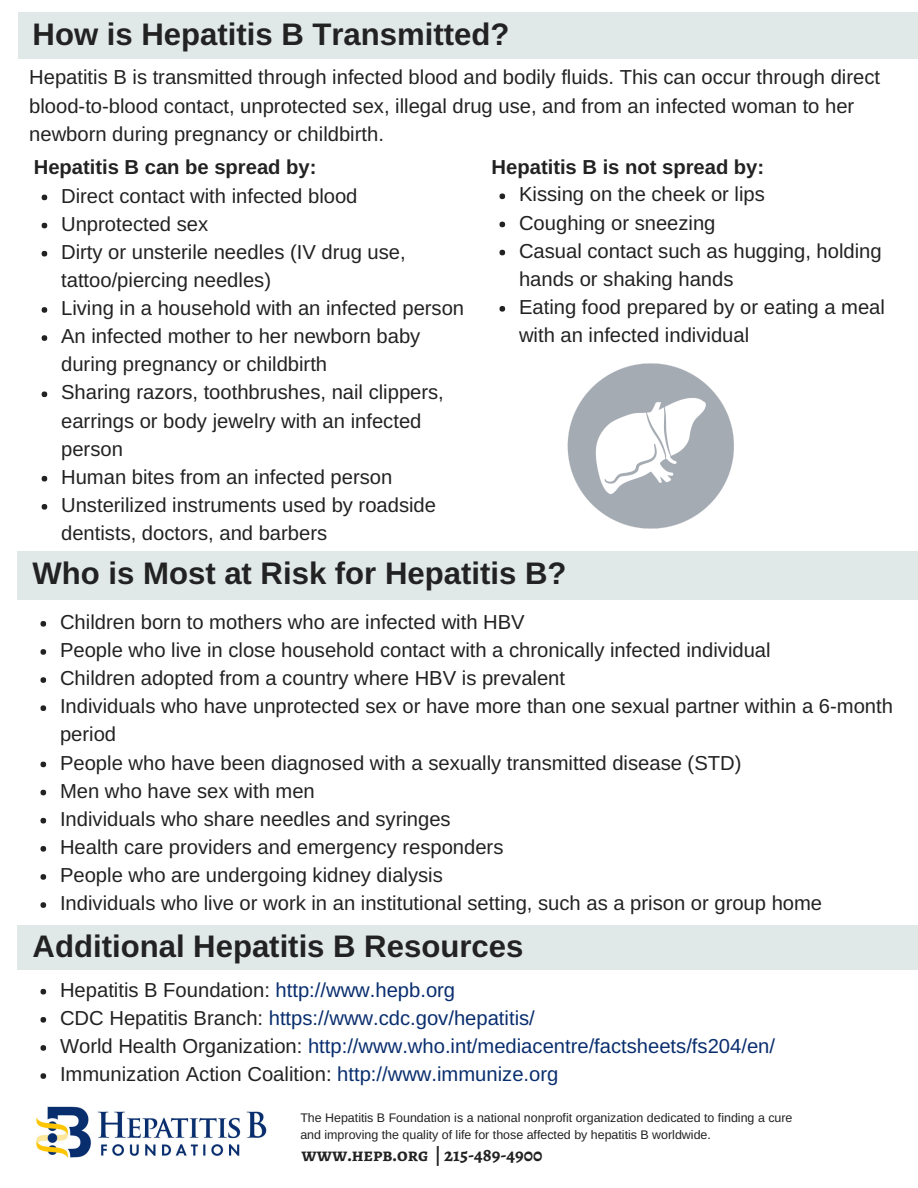
<style>
.page{position:relative;width:918px;height:1188px;background:#fff}
.page>*{position:absolute;margin:0;border:0;box-sizing:border-box;transform-origin:0 0}
.t1{font:700 31.2px "Arimo";color:#222}
.t2{font:20.25px/28.2px "Arimo";color:#222}
.t3{font:20.25px/28.2px "Arimo";color:#092e6e}
.t4{font:700 20.25px "Arimo";color:#222}
.t5{font:700 18.75px "Alegreya SC";color:#222}
.t6{font:12.45px/16.8px "Arimo";color:#222}
.s1{color:#222}
</style>
<div class="page">
<div style="left:17px;top:551px;width:901px;height:49px;background:#e1e8e8"></div>
<svg style="left:40px;top:621px;width:6px;height:6px"></svg>
<svg style="left:40px;top:649px;width:6px;height:6px"></svg>
<svg style="left:40px;top:677px;width:6px;height:6px"></svg>
<svg style="left:40px;top:705px;width:6px;height:6px"></svg>
<svg style="left:40px;top:762px;width:6px;height:5px"></svg>
<svg style="left:40px;top:790px;width:6px;height:5px"></svg>
<svg style="left:40px;top:818px;width:6px;height:6px"></svg>
<svg style="left:40px;top:846px;width:6px;height:6px"></svg>
<svg style="left:40px;top:874px;width:6px;height:6px"></svg>
<svg style="left:40px;top:902px;width:6px;height:6px"></svg>
<div style="left:18px;top:12px;width:900px;height:46px;background:#e1e8e8"></div>
<img style="left:36px;top:1106px;width:231px;height:53px">
<img style="left:567px;top:363px;width:167px;height:166px">
<div style="left:17px;top:925px;width:901px;height:45px;background:#e1e8e8"></div>
<svg style="left:40px;top:989px;width:6px;height:5px"></svg>
<svg style="left:40px;top:1017px;width:6px;height:6px"></svg>
<svg style="left:40px;top:1045px;width:6px;height:6px"></svg>
<svg style="left:40px;top:1073px;width:6px;height:6px"></svg>
<svg style="left:42px;top:195px;width:5px;height:5px"></svg>
<svg style="left:42px;top:223px;width:5px;height:5px"></svg>
<svg style="left:42px;top:251px;width:5px;height:5px"></svg>
<svg style="left:42px;top:307px;width:5px;height:6px"></svg>
<svg style="left:42px;top:335px;width:5px;height:6px"></svg>
<svg style="left:42px;top:392px;width:5px;height:5px"></svg>
<svg style="left:42px;top:476px;width:5px;height:6px"></svg>
<svg style="left:42px;top:504px;width:5px;height:6px"></svg>
<svg style="left:499px;top:194px;width:6px;height:5px"></svg>
<svg style="left:499px;top:222px;width:6px;height:5px"></svg>
<svg style="left:499px;top:250px;width:6px;height:5px"></svg>
<svg style="left:499px;top:306px;width:6px;height:6px"></svg>
<h1 class="t1" style="left:33px;top:17px;width:478px">How is Hepatitis B Transmitted?</h1>
<p class="t2" style="left:29px;top:63px;width:852px">Hepatitis B is transmitted through infected blood and bodily fluids. This can occur through direct blood-to-blood contact, unprotected sex, illegal drug use, and from an infected woman to her newborn during pregnancy or childbirth.</p>
<p class="t4" style="left:34px;top:156px;width:284px">Hepatitis B can be spread by:</p>
<p class="t4" style="left:492px;top:156px;width:274px">Hepatitis B is not spread by:</p>
<p class="t2" style="left:61px;top:181px;width:405px">Direct contact with infected blood Unprotected sex<br>Dirty or unsterile needles (IV drug use, tattoo/piercing needles)<br>Living in a household with an infected person An infected mother to her newborn baby during pregnancy or childbirth<br>Sharing razors, toothbrushes, nail clippers, earrings or body jewelry with an infected person<br>Human bites from an infected person Unsterilized instruments used by roadside dentists, doctors, and barbers</p>
<p class="t2" style="left:519px;top:180px;width:367px">Kissing on the cheek or lips<br>Coughing or sneezing<br>Casual contact such as hugging, holding hands or shaking hands<br>Eating food prepared by or eating a meal with an infected individual</p>
<h1 class="t1" style="left:33px;top:556px;width:535px">Who is Most at Risk for Hepatitis B?</h1>
<p class="t2" style="left:60px;top:608px;width:834px">Children born to mothers who are infected with HBV<br>People who live in close household contact with a chronically infected individual<br>Children adopted from a country where HBV is prevalent<br>Individuals who have unprotected sex or have more than one sexual partner within a 6-month period<br>People who have been diagnosed with a sexually transmitted disease (STD)<br>Men who have sex with men<br>Individuals who share needles and syringes<br>Health care providers and emergency responders<br>People who are undergoing kidney dialysis<br>Individuals who live or work in an institutional setting, such as a prison or group home</p>
<h1 class="t1" style="left:33px;top:929px;width:492px">Additional Hepatitis B Resources</h1>
<p class="t3" style="left:60px;top:976px;width:717px"><span class="s1">Hepatitis B Foundation:</span> http://www.hepb.org<br><span class="s1">CDC Hepatitis Branch:</span> https://www.cdc.gov/hepatitis/<br><span class="s1">World Health Organization:</span> http://www.who.int/mediacentre/factsheets/fs204/en/ <span class="s1">Immunization Action Coalition:</span> http://www.immunize.org</p>
<p class="t6" style="left:300px;top:1109px;width:494px">The Hepatitis B Foundation is a national nonprofit organization dedicated to finding a cure and improving the quality of life for those affected by hepatitis B worldwide.</p>
<p class="t5" style="left:301px;top:1142px;width:243px">www.hepb.org | 215-489-4900</p>
</div>
